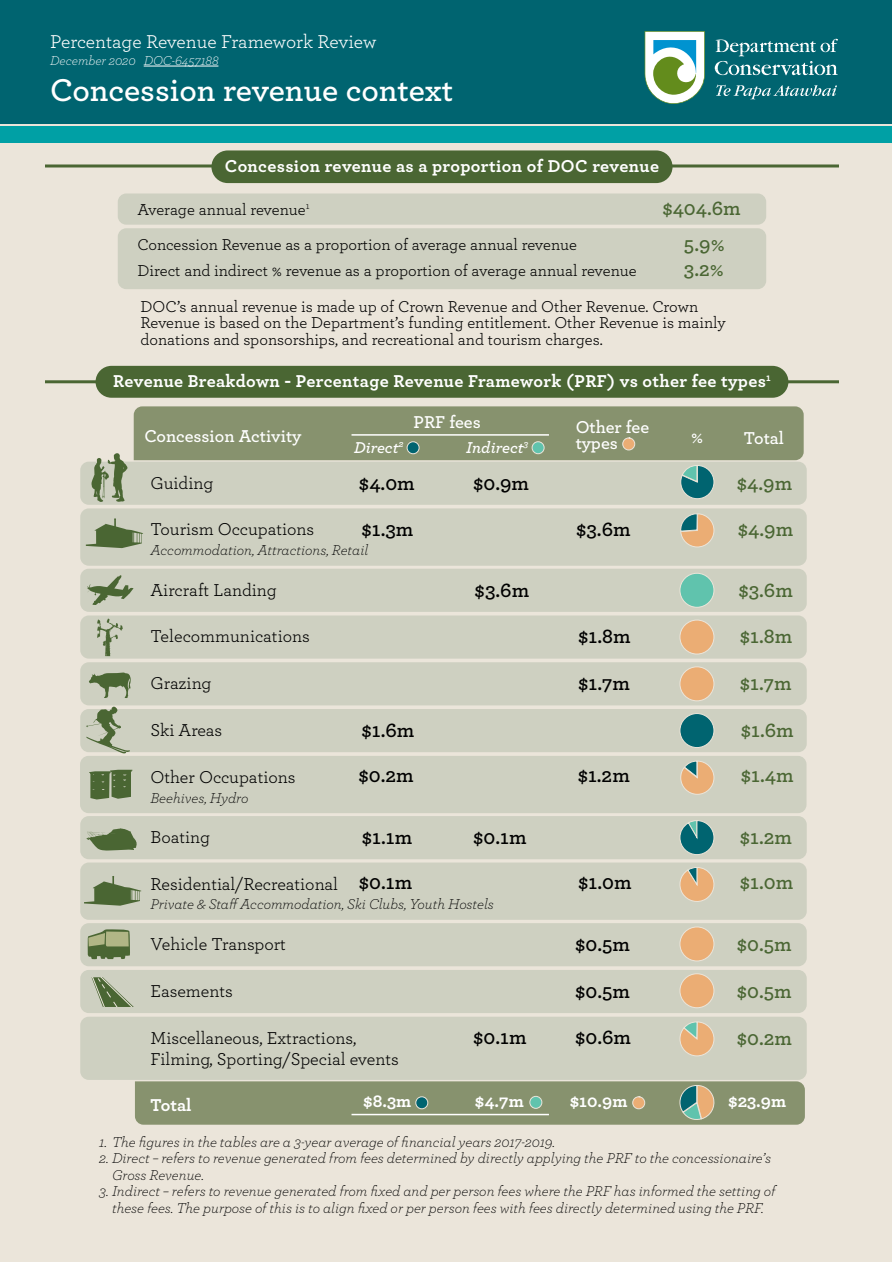
<style>
.page{position:relative;width:893px;height:1263px;background:#fff}
.page>*{position:absolute;margin:0;border:0;box-sizing:border-box;transform-origin:0 0}
.t1{font:600 33px "Archer";color:#fff}
.t2{font:600 21px "Archer";color:#000}
.t3{font:600 21px/46px "Archer";color:#4a6633}
.t4{font:19.5px "Archer";letter-spacing:-.005em;color:#fff}
.t5{font:18px/21.6px "Archer";color:#000}
.t6{font:700 18px "Archer";letter-spacing:.02em;color:#fff}
.t7{font:600 18px "Archer";color:#fff}
.t8{font:16.5px/16.5px "Archer";color:#000}
.t9{font:italic 600 16.5px "Archer";color:#fff}
.t10{font:italic 300 15px/16.5px "Archer";color:#000}
.t11{font:italic 300 13.5px "Archer";color:#fff}
</style>
<div class="page">
<div style="left:0;top:0;width:892px;height:1262px;background:#ebe5da"></div>
<div style="left:1px;top:0;width:891px;height:123px;background:#006470"></div>
<div style="left:1px;top:126px;width:891px;height:16px;background:#00a0a5"></div>
<svg style="left:645px;top:31px;width:60px;height:73px;background:#a2c7b3"></svg>
<svg style="left:716px;top:85px;width:121px;height:14px"></svg>
<svg style="left:715px;top:39px;width:123px;height:36px"></svg>
<hr style="left:144px;top:66px;width:74px;height:1px;background:#fff">
<hr style="left:45px;top:380px;width:794px;height:3px;background:#4a6633">
<div style="left:96px;top:366px;width:692px;height:32px;background:#4a6633;border-radius:16px"></div>
<div style="left:80px;top:462px;width:727px;height:43px;background:#ced0c1;border-radius:9px"></div>
<div style="left:80px;top:816px;width:727px;height:43px;background:#ced0c1;border-radius:9px"></div>
<div style="left:80px;top:1017px;width:727px;height:63px;background:#ced0c1;border-radius:9px"></div>
<div style="left:80px;top:970px;width:727px;height:43px;background:#ced0c1;border-radius:9px"></div>
<div style="left:80px;top:923px;width:727px;height:43px;background:#ced0c1;border-radius:9px"></div>
<div style="left:80px;top:709px;width:727px;height:43px;background:#ced0c1;border-radius:9px"></div>
<div style="left:80px;top:662px;width:727px;height:43px;background:#ced0c1;border-radius:9px"></div>
<div style="left:80px;top:569px;width:727px;height:43px;background:#ced0c1;border-radius:9px"></div>
<div style="left:80px;top:615px;width:727px;height:44px;background:#ced0c1;border-radius:9px"></div>
<div style="left:80px;top:508px;width:727px;height:58px;background:#ced0c1;border-radius:9px"></div>
<div style="left:80px;top:756px;width:726px;height:57px;background:#ced0c1;border-radius:9px"></div>
<div style="left:80px;top:862px;width:727px;height:58px;background:#ced0c1;border-radius:9px"></div>
<div style="left:680px;top:573px;width:34px;height:35px;background:#60c3ad;border:1px solid #ebe5d9;border-radius:50%"></div>
<div style="left:680px;top:926px;width:34px;height:35px;background:#ebad74;border:1px solid #ebe5da;border-radius:50%"></div>
<div style="left:680px;top:666px;width:34px;height:35px;background:#ebad74;border:1px solid #ebe5da;border-radius:50%"></div>
<div style="left:680px;top:620px;width:34px;height:34px;background:#ebad74;border:1px solid #ebe5da;border-radius:50%"></div>
<div style="left:680px;top:713px;width:34px;height:35px;background:#006470;border:1px solid #ebe5d9;border-radius:50%"></div>
<svg style="left:679px;top:820px;width:36px;height:35px"></svg>
<svg style="left:679px;top:867px;width:36px;height:35px"></svg>
<svg style="left:86px;top:518px;width:57px;height:30px"></svg>
<svg style="left:97px;top:618px;width:26px;height:38px"></svg>
<svg style="left:89px;top:672px;width:42px;height:26px"></svg>
<svg style="left:86px;top:706px;width:44px;height:47px"></svg>
<svg style="left:87px;top:828px;width:50px;height:22px"></svg>
<svg style="left:84px;top:876px;width:57px;height:30px"></svg>
<svg style="left:89px;top:770px;width:43px;height:29px"></svg>
<svg style="left:91px;top:977px;width:43px;height:30px"></svg>
<svg style="left:88px;top:929px;width:42px;height:30px"></svg>
<svg style="left:87px;top:575px;width:47px;height:30px"></svg>
<svg style="left:91px;top:453px;width:37px;height:49px"></svg>
<svg style="left:134px;top:406px;width:670px;height:93px"></svg>
<svg style="left:680px;top:760px;width:35px;height:35px"></svg>
<svg style="left:680px;top:513px;width:34px;height:35px"></svg>
<svg style="left:135px;top:1081px;width:670px;height:44px;background:#8a9573"></svg>
<svg style="left:680px;top:948px;width:34px;height:108px"></svg>
<hr style="left:45px;top:164px;width:794px;height:3px;background:#4a6633">
<div style="left:211px;top:150px;width:461px;height:33px;background:#4a6633;border-radius:16px"></div>
<div style="left:118px;top:228px;width:648px;height:61px;background:#ced0c1;border-radius:9px"></div>
<div style="left:118px;top:193px;width:648px;height:32px;background:#ced0c1;border-radius:9px"></div>
<h3 class="t4" style="left:50px;top:29px;width:328px">Percentage Revenue Framework Review</h3>
<p class="t11" style="left:50px;top:51px;width:170px">December 2020 DOC-6457188</p>
<h1 class="t1" style="left:50px;top:65px;width:405px">Concession revenue context</h1>
<p class="t6" style="left:225px;top:152px;width:435px">Concession revenue as a proportion of DOC revenue</p>
<p class="t8" style="left:137px;top:200px;width:174px">Average annual revenue<sup>1</sup></p>
<h2 class="t3" style="left:662px;top:184px;width:80px">$404.6m</h2>
<p class="t8" style="left:137px;top:231px;width:501px;line-height:25.2px">Concession Revenue as a proportion of average annual revenue<br>Direct and indirect % revenue as a proportion of average annual revenue</p>
<h2 class="t3" style="left:684px;top:230px;width:42px;line-height:25.2px">5.9%<br>3.2%</h2>
<p class="t8" style="left:140px;top:297px;width:587px">DOC’s annual revenue is made up of Crown Revenue and Other Revenue. Crown<br>Revenue is based on the Department’s funding entitlement. Other Revenue is mainly donations and sponsorships, and recreational and tourism charges.</p>
<p class="t6" style="left:113px;top:367px;width:659px">Revenue Breakdown - Percentage Revenue Framework (PRF) vs other fee types<sup>1</sup></p>
<p class="t7" style="left:414px;top:408px;width:69px">PRF fees</p>
<p class="t9" style="left:466px;top:435px;width:64px">Indirect<sup>3</sup></p>
<p class="t7" style="left:576px;top:413px;width:75px">Other fee</p>
<p class="t7" style="left:144px;top:423px;width:159px">Concession Activity</p>
<p class="t7" style="left:691px;top:423px;width:14px">%</p>
<p class="t7" style="left:744px;top:424px;width:41px">Total</p>
<p class="t9" style="left:354px;top:435px;width:51px">Direct<sup>2</sup></p>
<p class="t7" style="left:576px;top:430px;width:44px">types</p>
<p class="t5" style="left:151px;top:471px;width:64px">Guiding</p>
<h2 class="t2" style="left:359px;top:467px;width:57px">$4.0m</h2>
<h2 class="t2" style="left:473px;top:467px;width:57px">$0.9m</h2>
<h2 class="t2" style="left:361px;top:513px;width:53px">$1.3m</h2>
<h2 class="t2" style="left:576px;top:513px;width:56px">$3.6m</h2>
<p class="t5" style="left:151px;top:518px;width:165px">Tourism Occupations</p>
<p class="t10" style="left:151px;top:541px;width:219px">Accommodation, Attractions, Retail</p>
<h2 class="t3" style="left:737px;top:458px;width:58px">$4.9m $4.9m</h2>
<p class="t5" style="left:151px;top:578px;width:128px">Aircraft Landing</p>
<p class="t5" style="left:151px;top:625px;width:161px">Telecommunications</p>
<p class="t5" style="left:151px;top:672px;width:63px">Grazing</p>
<h2 class="t2" style="left:475px;top:574px;width:56px">$3.6m</h2>
<h2 class="t2" style="left:578px;top:621px;width:54px">$1.8m</h2>
<h2 class="t2" style="left:578px;top:667px;width:53px">$1.7m</h2>
<h2 class="t3" style="left:738px;top:565px;width:56px">$3.6m</h2>
<h2 class="t3" style="left:740px;top:612px;width:54px">$1.8m</h2>
<h2 class="t3" style="left:740px;top:659px;width:53px">$1.7m</h2>
<p class="t5" style="left:151px;top:718px;width:73px">Ski Areas</p>
<h2 class="t2" style="left:361px;top:714px;width:54px">$1.6m</h2>
<h2 class="t3" style="left:741px;top:706px;width:54px">$1.6m</h2>
<p class="t5" style="left:150px;top:765px;width:147px">Other Occupations</p>
<p class="t10" style="left:150px;top:789px;width:100px">Beehives, Hydro</p>
<h2 class="t2" style="left:358px;top:759px;width:57px">$0.2m</h2>
<h2 class="t2" style="left:578px;top:759px;width:54px">$1.2m</h2>
<h2 class="t3" style="left:741px;top:751px;width:54px">$1.4m</h2>
<p class="t5" style="left:151px;top:825px;width:61px">Boating</p>
<h2 class="t2" style="left:362px;top:821px;width:52px">$1.1m</h2>
<h2 class="t2" style="left:473px;top:821px;width:55px">$0.1m</h2>
<h2 class="t2" style="left:359px;top:866px;width:55px">$0.1m</h2>
<h2 class="t2" style="left:578px;top:866px;width:55px">$1.0m</h2>
<p class="t5" style="left:151px;top:872px;width:189px">Residential/Recreational</p>
<p class="t10" style="left:151px;top:895px;width:345px">Private &amp; Staff Accommodation, Ski Clubs, Youth Hostels</p>
<h2 class="t3" style="left:740px;top:813px;width:55px;line-height:44.5px">$1.2m $1.0m</h2>
<p class="t5" style="left:151px;top:932px;width:137px">Vehicle Transport</p>
<h2 class="t2" style="left:575px;top:928px;width:56px">$0.5m</h2>
<h2 class="t3" style="left:737px;top:920px;width:56px">$0.5m</h2>
<p class="t5" style="left:151px;top:979px;width:84px">Easements</p>
<h2 class="t2" style="left:575px;top:975px;width:56px">$0.5m</h2>
<h2 class="t3" style="left:737px;top:966px;width:56px">$0.5m</h2>
<p class="t5" style="left:151px;top:1026px;width:250px">Miscellaneous, Extractions,<br>Filming, Sporting/Special events</p>
<h2 class="t2" style="left:473px;top:1021px;width:55px">$0.1m</h2>
<h2 class="t2" style="left:575px;top:1021px;width:57px">$0.6m</h2>
<h2 class="t3" style="left:737px;top:1013px;width:57px">$0.2m</h2>
<p class="t6" style="left:151px;top:1090px;width:42px">Total</p>
<p class="t6" style="left:363px;top:1087px;width:50px">$8.3m</p>
<p class="t6" style="left:570px;top:1087px;width:59px">$10.9m</p>
<p class="t6" style="left:728px;top:1087px;width:59px">$23.9m</p>
<p class="t6" style="left:475px;top:1087px;width:50px">$4.7m</p>
<p class="t10" style="left:99px;top:1132px;width:457px">1. The figures in the tables are a 3-year average of financial years 2017-2019.</p>
<p class="t10" style="left:112px;top:1149px;width:661px;text-indent:-13px">2. Direct – refers to revenue generated from fees determined by directly applying the PRF to the concessionaire’s<br>Gross Revenue.</p>
<p class="t10" style="left:99px;top:1182px;width:678px;text-align:center">3. Indirect – refers to revenue generated from fixed and per person fees where the PRF has informed the setting of these fees. The purpose of this is to align fixed or per person fees with fees directly determined using the PRF.</p>
</div>
